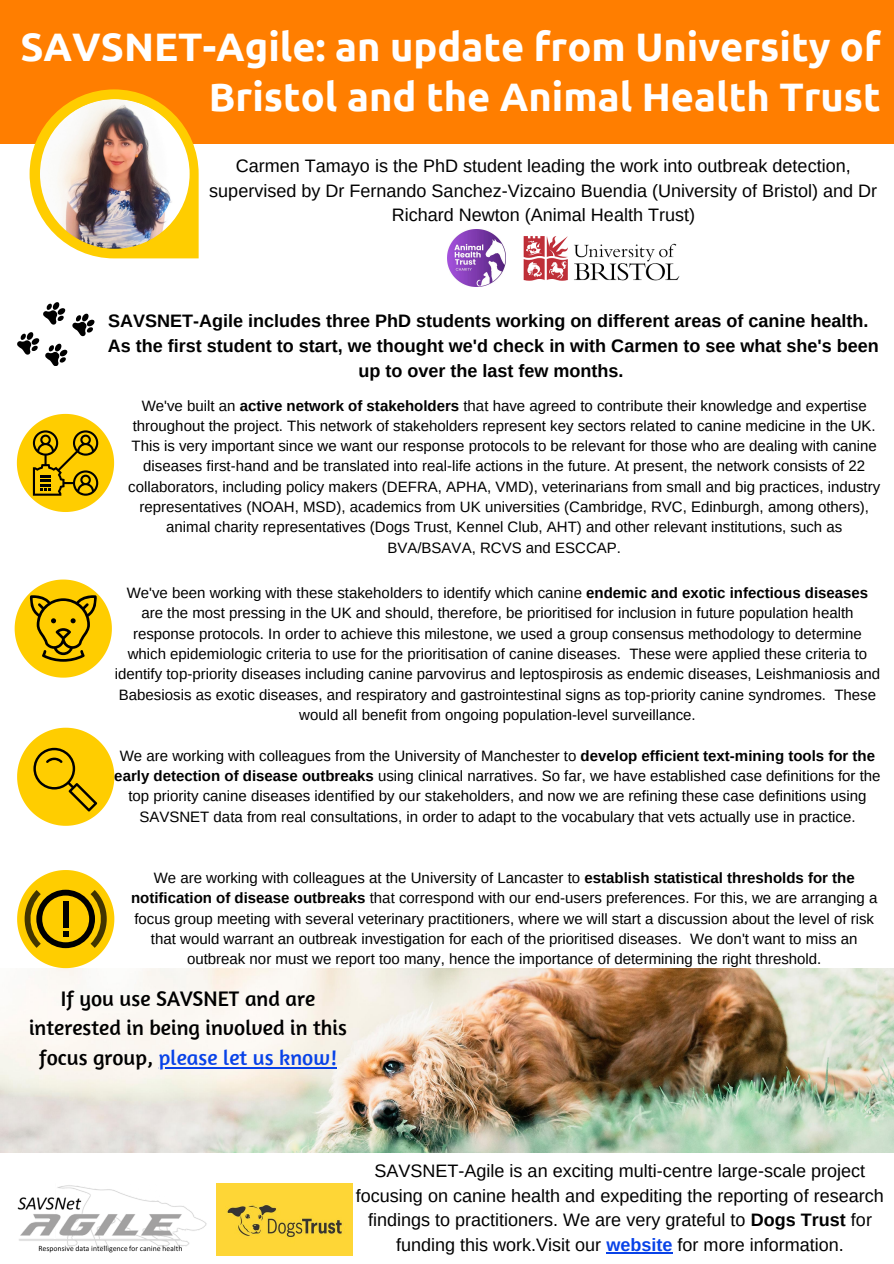
<style>
.page{position:relative;width:894px;height:1264px;background:#fff}
.page>*{position:absolute;margin:0;border:0;box-sizing:border-box;transform-origin:0 0}
.t1{font:700 39.75px/49.5px "Ubuntu";color:#fff;text-align:right}
.t2{font:21.6px/29.7px "Amaranth";color:#000;text-align:center}
.t3{font:18px/24.8px "Arimo";color:#000;text-align:center}
.t4{font:700 18px/24.8px "Arimo";color:#000;text-align:center}
.t5{font:15px/20.2px "Arimo";color:#000;text-align:center}
.s1{font-weight:700}
.s2{color:#0842e8}
.s3{font-weight:700;color:#0842e8}
</style>
<div class="page">
<img style="left:0;top:968px;width:893px;height:184px">
<img style="left:17px;top:1185px;width:190px;height:68px">
<img style="left:217px;top:1183px;width:135px;height:72px">
<div style="left:0;top:0;width:893px;height:143px;background:#ff7e00"></div>
<img style="left:523px;top:236px;width:156px;height:45px">
<img style="left:447px;top:229px;width:58px;height:58px">
<svg style="left:30px;top:89px;width:168px;height:169px"></svg>
<img style="left:40px;top:99px;width:149px;height:150px;border-radius:50%">
<svg style="left:17px;top:302px;width:77px;height:64px"></svg>
<svg style="left:17px;top:414px;width:97px;height:98px"></svg>
<svg style="left:15px;top:579px;width:97px;height:98px"></svg>
<svg style="left:17px;top:727px;width:97px;height:98px"></svg>
<svg style="left:17px;top:870px;width:97px;height:98px"></svg>
<hr style="left:606px;top:1252px;width:66px;height:1px;background:#0842e8">
<hr style="left:159px;top:1066px;width:178px;height:2px;background:#0842e8">
<h1 class="t1" style="left:20px;top:22px;width:861px">SAVSNET-Agile: an update from University of<br>Bristol and the Animal Health Trust</h1>
<p class="t3" style="left:209px;top:153px;width:669px">Carmen Tamayo is the PhD student leading the work into outbreak detection, supervised by Dr Fernando Sanchez-Vizcaino Buendia (University of Bristol) and Dr<br>Richard Newton (Animal Health Trust)</p>
<p class="t4" style="left:108px;top:308px;width:772px">SAVSNET-Agile includes three PhD students working on different areas of canine health.<br>As the first student to start, we thought we'd check in with Carmen to see what she's been up to over the last few months.</p>
<p class="t5" style="left:128px;top:395px;width:753px">We've built an <span class="s1">active network of stakeholders</span> that have agreed to contribute their knowledge and expertise throughout the project. This network of stakeholders represent key sectors related to canine medicine in the UK.<br>This is very important since we want our response protocols to be relevant for those who are dealing with canine diseases first-hand and be translated into real-life actions in the future. At present, the network consists of 22 collaborators, including policy makers (DEFRA, APHA, VMD), veterinarians from small and big practices, industry representatives (NOAH, MSD), academics from UK universities (Cambridge, RVC, Edinburgh, among others), animal charity representatives (Dogs Trust, Kennel Club, AHT) and other relevant institutions, such as BVA/BSAVA, RCVS and ESCCAP.</p>
<p class="t5" style="left:115px;top:583px;width:766px">We've been working with these stakeholders to identify which canine <span class="s1">endemic and exotic infectious diseases </span>are the most pressing in the UK and should, therefore, be prioritised for inclusion in future population health response protocols. In order to achieve this milestone, we used a group consensus methodology to determine which epidemiologic criteria to use for the prioritisation of canine diseases. These were applied these criteria to identify top-priority diseases including canine parvovirus and leptospirosis as endemic diseases, Leishmaniosis and Babesiosis as exotic diseases, and respiratory and gastrointestinal signs as top-priority canine syndromes. These would all benefit from ongoing population-level surveillance.</p>
<p class="t5" style="left:114px;top:745px;width:767px">We are working with colleagues from the University of Manchester to <span class="s1">develop efficient text-mining tools for the early detection of disease outbreaks</span> using clinical narratives. So far, we have established case definitions for the top priority canine diseases identified by our stakeholders, and now we are refining these case definitions using SAVSNET data from real consultations, in order to adapt to the vocabulary that vets actually use in practice.</p>
<p class="t5" style="left:131px;top:867px;width:747px">We are working with colleagues at the University of Lancaster to <span class="s1">establish statistical thresholds for the notification of disease outbreaks</span> that correspond with our end-users preferences. For this, we are arranging a focus group meeting with several veterinary practitioners, where we will start a discussion about the level of risk that would warrant an outbreak investigation for each of the prioritised diseases. We don't want to miss an outbreak nor must we report too many, hence the importance of determining the right threshold.</p>
<h2 class="t2" style="left:29px;top:982px;width:319px">If you use SAVSNET and are interested in being involved in this focus group, <span class="s2">please let us know!</span></h2>
<p class="t3" style="left:356px;top:1158px;width:529px">SAVSNET-Agile is an exciting multi-centre large-scale project focusing on canine health and expediting the reporting of research findings to practitioners. We are very grateful to <span class="s1">Dogs Trust</span> for funding this work.Visit our <span class="s3">website</span> for more information.</p>
</div>
